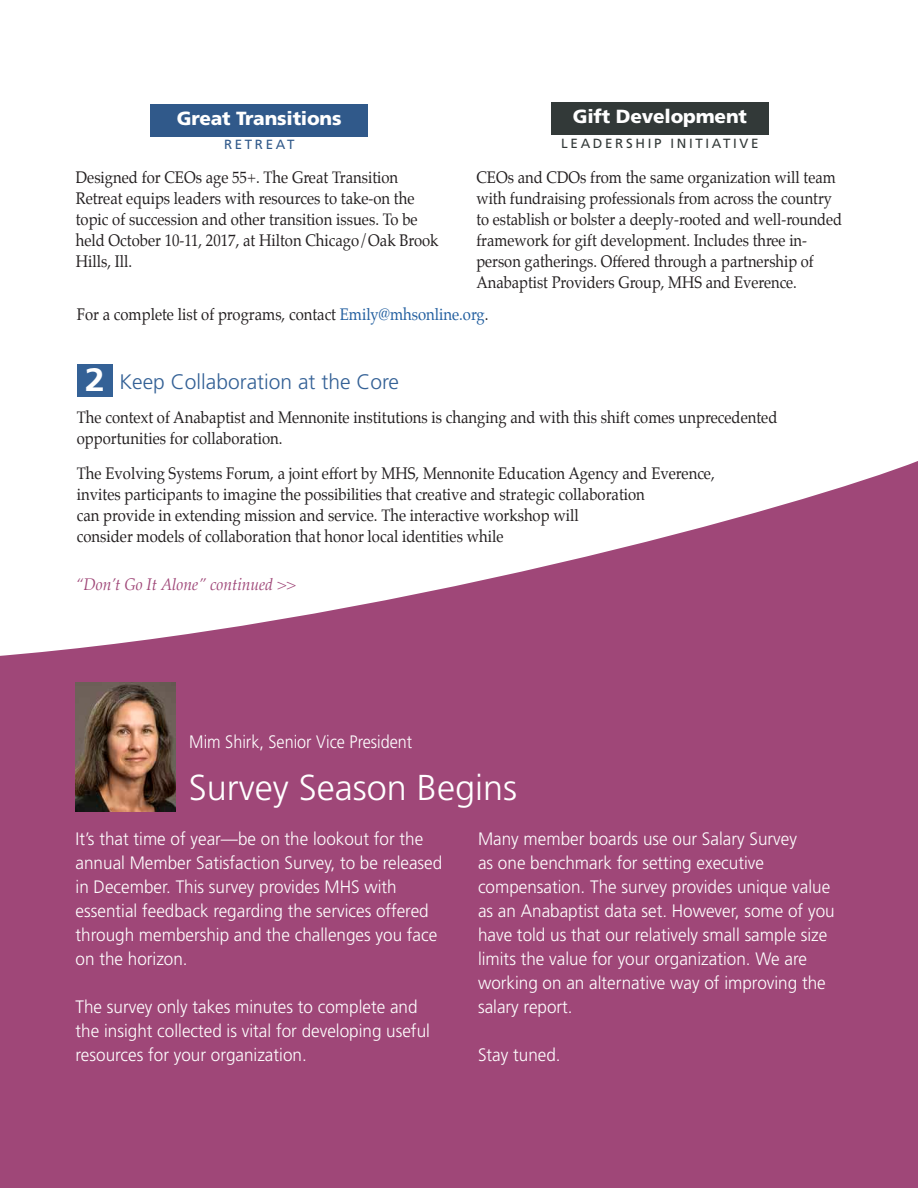
<style>
.page{position:relative;width:918px;height:1188px;background:#fff}
.page>*{position:absolute;margin:0;border:0;box-sizing:border-box;transform-origin:0 0}
.t1{font:300 36px "Frutiger LT Std";color:#fff}
.t2{font:300 21px "Frutiger LT Std";color:#346196}
.t3{font:900 19.05px "Frutiger LT Std";letter-spacing:-.01em;color:#fff}
.t4{font:300 18px/24px "Frutiger LT Std";color:#fff;scale:.95 1}
.t5{font:300 18px "Frutiger LT Std";color:#fff;scale:.9 1}
.t6{font:16.5px/21px "Palatino";color:#231f20;scale:.9 1}
.t7{font:italic 16.5px "Palatino";color:#9f4778;scale:.95 1}
.t8{font:13.35px "Frutiger LT Std";letter-spacing:.2em;color:#323938}
.t9{font:13.35px "Frutiger LT Std";letter-spacing:.2em;color:#30598a}
.s1{color:#215e9f}
.s2{font-weight:700;font-size:32.4px;color:#fff}
</style>
<div class="page">
<div style="left:0;top:159px;width:918px;height:1029px;background:#9f4778"></div>
<svg style="left:0;top:128px;width:918px;height:528px;fill:#fff"></svg>
<img style="left:75px;top:682px;width:100px;height:129px">
<div style="left:151px;top:105px;width:217px;height:32px;background:#30598a"></div>
<div style="left:551px;top:102px;width:218px;height:33px;background:#323938"></div>
<div style="left:77px;top:338px;width:36px;height:36px;background:#fff"></div>
<div style="left:77px;top:364px;width:36px;height:33px;background:#346196"></div>
<p class="t3" style="left:573px;top:105px;width:176px">Gift Development</p>
<p class="t3" style="left:177px;top:106px;width:166px">Great Transitions</p>
<p class="t9" style="left:224px;top:137px;width:72px">RETREAT</p>
<p class="t8" style="left:561px;top:136px;width:199px">LEADERSHIP INITIATIVE</p>
<p class="t6" style="left:76px;top:167px;width:405px">Designed for CEOs age 55+. The Great Transition Retreat equips leaders with resources to take-on the topic of succession and other transition issues. To be held October 10-11, 2017, at Hilton Chicago/Oak Brook Hills, Ill.</p>
<p class="t6" style="left:476px;top:167px;width:408px">CEOs and CDOs from the same organization will team with fundraising professionals from across the country to establish or bolster a deeply-rooted and well-rounded framework for gift development. Includes three in&shy;person gatherings. Offered through a partnership of Anabaptist Providers Group, MHS and Everence.</p>
<p class="t6" style="left:77px;top:303px;width:459px">For a complete list of programs, contact <span class="s1">Emily@mhsonline.org</span>.</p>
<p class="t2" style="left:85px;top:370px;width:316px"><span class="s2">2</span> Keep Collaboration at the Core</p>
<p class="t6" style="left:77px;top:407px;width:780px">The context of Anabaptist and Mennonite institutions is changing and with this shift comes unprecedented opportunities for collaboration.</p>
<p class="t6" style="left:77px;top:463px;width:710px">The Evolving Systems Forum, a joint effort by MHS, Mennonite Education Agency and Everence, invites participants to imagine the possibilities that creative and strategic collaboration<br>can provide in extending mission and service. The interactive workshop will<br>consider models of collaboration that honor local identities while</p>
<p class="t7" style="left:76px;top:570px;width:233px">“Don’t Go It Alone” continued &gt;&gt;</p>
<p class="t5" style="left:189px;top:732px;width:249px">Mim Shirk, Senior Vice President</p>
<h1 class="t1" style="left:189px;top:767px;width:330px">Survey Season Begins</h1>
<p class="t4" style="left:76px;top:827px;width:388px">It’s that time of year—be on the lookout for the annual Member Satisfaction Survey, to be released in December. This survey provides MHS with essential feedback regarding the services offered through membership and the challenges you face on the horizon.</p>
<p class="t4" style="left:76px;top:995px;width:375px">The survey only takes minutes to complete and the insight collected is vital for developing useful resources for your organization.</p>
<p class="t4" style="left:478px;top:827px;width:377px">Many member boards use our Salary Survey<br>as one benchmark for setting executive compensation. The survey provides unique value as an Anabaptist data set. However, some of you have told us that our relatively small sample size limits the value for your organization. We are working on an alternative way of improving the salary report.</p>
<p class="t4" style="left:478px;top:1043px;width:89px">Stay tuned.</p>
</div>
